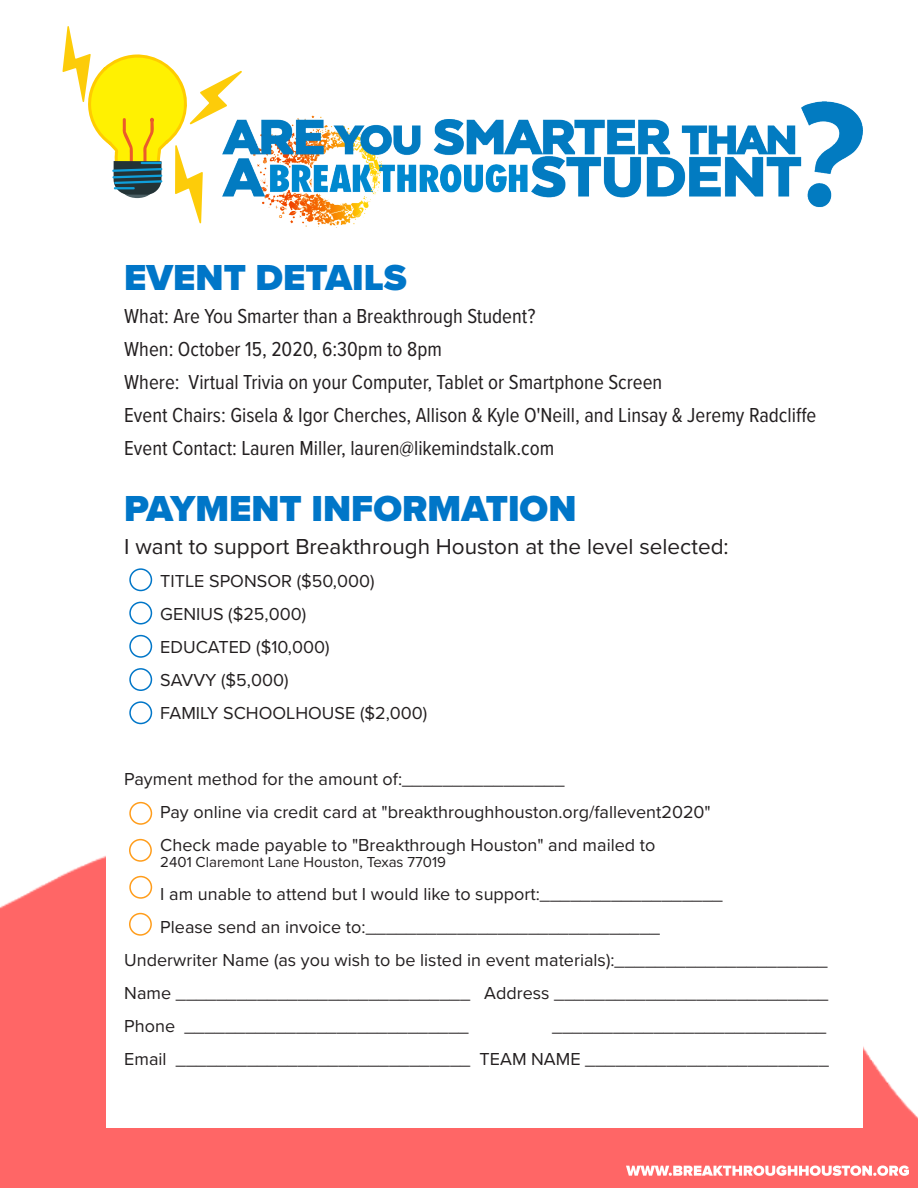
<style>
.page{position:relative;width:918px;height:1188px;background:#fff}
.page>*{position:absolute;margin:0;border:0;box-sizing:border-box;transform-origin:0 0}
.Callout_Text{font:900 37.5px "Proxima Nova";color:#0076c8}
.Callout_Text-2{font:22.5px "Proxima Nova";color:#231f20}
.Callout_Text-3{font:21px "Proxima Nova Cond";color:#231f20}
.Callout_Text-4{font:18px "Proxima Nova";color:#231f20}
.Callout_Text-5{font:15px "Proxima Nova";color:#231f20}
</style>
<div class="page">
<img style="left:0;top:855px;width:918px;height:333px">
<svg style="left:626px;top:1166px;width:283px;height:10px"></svg>
<img style="left:242px;top:101px;width:621px;height:126px">
<svg style="left:63px;top:26px;width:179px;height:197px"></svg>
<div style="left:106px;top:482px;width:757px;height:646px;background:#fff"></div>
<div style="left:129px;top:568px;width:23px;height:23px;border:2px solid #0076c8;border-radius:50%"></div>
<div style="left:129px;top:602px;width:23px;height:22px;border:2px solid #0076c8;border-radius:50%"></div>
<div style="left:129px;top:635px;width:23px;height:23px;border:2px solid #0076c8;border-radius:50%"></div>
<div style="left:129px;top:668px;width:23px;height:23px;border:2px solid #0076c8;border-radius:50%"></div>
<div style="left:129px;top:701px;width:23px;height:23px;border:2px solid #0076c8;border-radius:50%"></div>
<div style="left:129px;top:802px;width:23px;height:23px;border:2px solid #ff9d1b;border-radius:50%"></div>
<div style="left:129px;top:839px;width:23px;height:23px;border:2px solid #ff9d1b;border-radius:50%"></div>
<div style="left:129px;top:876px;width:23px;height:23px;border:2px solid #ff9d1b;border-radius:50%"></div>
<div style="left:129px;top:913px;width:23px;height:23px;border:2px solid #ff9d1b;border-radius:50%"></div>
<p class="Callout_Text" style="left:124px;top:249px;width:284px">EVENT DETAILS</p>
<p class="Callout_Text-3" style="left:124px;top:300px;width:413px">What: Are You Smarter than a Breakthrough Student?</p>
<p class="Callout_Text-3" style="left:124px;top:333px;width:319px">When: October 15, 2020, 6:30pm to 8pm</p>
<p class="Callout_Text-3" style="left:124px;top:366px;width:539px">Where: Virtual Trivia on your Computer, Tablet or Smartphone Screen</p>
<p class="Callout_Text-3" style="left:124px;top:399px;width:694px">Event Chairs: Gisela &amp; Igor Cherches, Allison &amp; Kyle O'Neill, and Linsay &amp; Jeremy Radcliffe</p>
<p class="Callout_Text-3" style="left:124px;top:432px;width:431px">Event Contact: Lauren Miller, lauren@likemindstalk.com</p>
<p class="Callout_Text" style="left:124px;top:480px;width:454px">PAYMENT INFORMATION</p>
<p class="Callout_Text-2" style="left:124px;top:529px;width:606px">I want to support Breakthrough Houston at the level selected:</p>
<p class="Callout_Text-4" style="left:160px;top:567px;width:216px">TITLE SPONSOR ($50,000)</p>
<p class="Callout_Text-4" style="left:160px;top:600px;width:147px">GENIUS ($25,000)</p>
<p class="Callout_Text-4" style="left:160px;top:633px;width:171px">EDUCATED ($10,000)</p>
<p class="Callout_Text-4" style="left:160px;top:666px;width:130px">SAVVY ($5,000)</p>
<p class="Callout_Text-4" style="left:160px;top:699px;width:269px">FAMILY SCHOOLHOUSE ($2,000)</p>
<p class="Callout_Text-4" style="left:124px;top:765px;width:442px">Payment method for the amount of:________________</p>
<p class="Callout_Text-4" style="left:160px;top:798px;width:552px">Pay online via credit card at "breakthroughhouston.org/fallevent2020"</p>
<p class="Callout_Text-4" style="left:160px;top:831px;width:497px">Check made payable to "Breakthrough Houston" and mailed to</p>
<p class="Callout_Text-5" style="left:160px;top:851px;width:287px">2401 Claremont Lane Houston, Texas 77019</p>
<p class="Callout_Text-4" style="left:160px;top:881px;width:564px">I am unable to attend but I would like to support:__________________</p>
<p class="Callout_Text-4" style="left:160px;top:914px;width:501px">Please send an invoice to:_____________________________</p>
<p class="Callout_Text-4" style="left:124px;top:947px;width:705px">Underwriter Name (as you wish to be listed in event materials):_____________________</p>
<p class="Callout_Text-4" style="left:124px;top:980px;width:706px">Name _____________________________ Address ___________________________</p>
<p class="Callout_Text-4" style="left:124px;top:1013px;width:346px">Phone ____________________________</p>
<p class="Callout_Text-4" style="left:552px;top:1013px;width:276px">___________________________</p>
<p class="Callout_Text-4" style="left:124px;top:1046px;width:706px">Email _____________________________ TEAM NAME ________________________</p>
</div>
